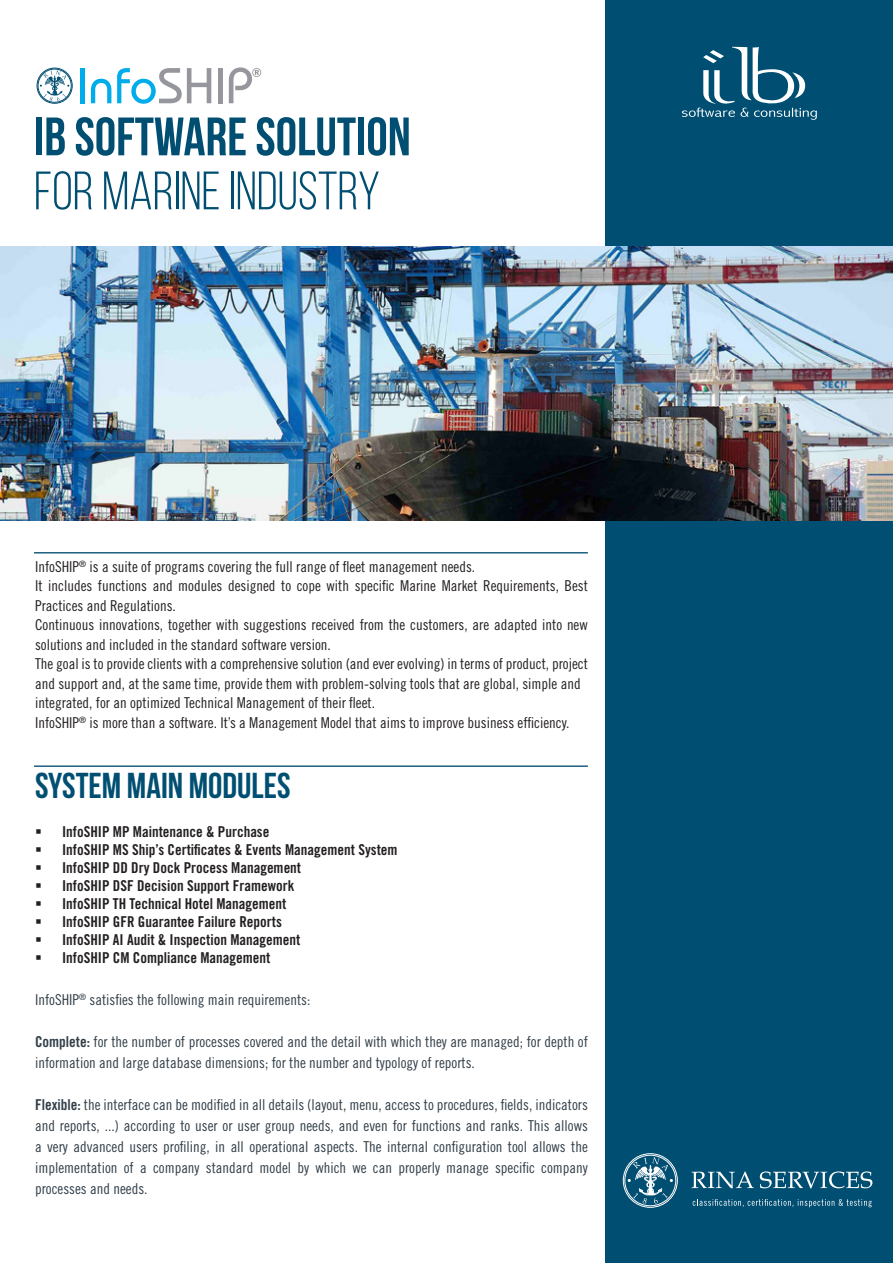
<style>
.page{position:relative;width:893px;height:1263px;background:#fff}
.page>*{position:absolute;margin:0;border:0;box-sizing:border-box;transform-origin:0 0}
.t1{font:54px "Bebas Neue";color:#004f72}
.t2{font:54px "Bebas Neue";color:#004e71}
.t3{font:36px "Bebas Neue";color:#004f72}
.t4{font:15px/19.5px "Trade Gothic LT Std Cn 18";color:#231f20}
.t5{font:15px/21px "Trade Gothic LT Std Cn 18";color:#313e48}
.t6{font:15px "Trade Gothic LT Std Bd Cn 20";color:#231f20}
.s1{font-family:"Trade Gothic LT Std Bd Cn 20"}
</style>
<div class="page">
<div style="left:605px;top:0;width:288px;height:1263px;background:#004e71"></div>
<img style="left:0;top:247px;width:893px;height:274px">
<hr style="left:34px;top:552px;width:554px;height:1px;background:#004e71">
<div style="left:623px;top:1153px;width:55px;height:55px;border:1px solid #fff;border-radius:50%"></div>
<div style="left:624px;top:1155px;width:52px;height:51px;border:1px solid #fff;border-radius:50%"></div>
<svg style="left:628px;top:1157px;width:45px;height:47px"></svg>
<svg style="left:692px;top:1171px;width:62px;height:17px"></svg>
<svg style="left:760px;top:1171px;width:112px;height:17px"></svg>
<svg style="left:693px;top:1199px;width:179px;height:8px"></svg>
<svg style="left:682px;top:47px;width:135px;height:73px"></svg>
<div style="left:80px;top:68px;width:5px;height:35px;background:#00adea"></div>
<svg style="left:91px;top:79px;width:20px;height:24px"></svg>
<svg style="left:117px;top:68px;width:94px;height:36px"></svg>
<div style="left:218px;top:68px;width:5px;height:35px;background:#95979c"></div>
<svg style="left:229px;top:67px;width:32px;height:36px"></svg>
<div style="left:37px;top:68px;width:35px;height:36px;border:1px solid #004e71;border-radius:50%"></div>
<div style="left:38px;top:69px;width:33px;height:34px;border:1px solid #004e71;border-radius:50%"></div>
<svg style="left:40px;top:70px;width:29px;height:31px"></svg>
<hr style="left:34px;top:765px;width:554px;height:2px;background:#004e71">
<p class="t1" style="left:34px;top:107px;width:378px">IB SOFTWARE SOLUTION</p>
<p class="t2" style="left:34px;top:162px;width:348px">FOR MARINE INDUSTRY</p>
<p class="t4" style="left:35px;top:556px;width:442px">InfoSHIP<sup>®</sup> is a suite of programs covering the full range of fleet management needs.</p>
<p class="t4" style="left:35px;top:576px;width:554px">It includes functions and modules designed to cope with specific Marine Market Requirements, Best<br>Practices and Regulations.</p>
<p class="t4" style="left:35px;top:615px;width:554px">Continuous innovations, together with suggestions received from the customers, are adapted into new solutions and included in the standard software version.</p>
<p class="t4" style="left:35px;top:654px;width:554px">The goal is to provide clients with a comprehensive solution (and ever evolving) in terms of product, project and support and, at the same time, provide them with problem-solving tools that are global, simple and</p>
<p class="t4" style="left:35px;top:693px;width:341px">integrated, for an optimized Technical Management of their fleet.</p>
<p class="t4" style="left:35px;top:712px;width:536px">InfoSHIP<sup>®</sup> is more than a software. It’s a Management Model that aims to improve business efficiency.</p>
<p class="t3" style="left:35px;top:766px;width:257px">SYSTEM MAIN MODULES</p>
<p class="t6" style="left:62px;top:822px;width:209px">InfoSHIP MP Maintenance &amp; Purchase</p>
<p class="t6" style="left:62px;top:840px;width:337px">InfoSHIP MS Ship’s Certificates &amp; Events Management System</p>
<p class="t6" style="left:62px;top:858px;width:241px">InfoSHIP DD Dry Dock Process Management</p>
<p class="t6" style="left:62px;top:876px;width:234px">InfoSHIP DSF Decision Support Framework</p>
<p class="t6" style="left:62px;top:894px;width:226px">InfoSHIP TH Technical Hotel Management</p>
<p class="t6" style="left:62px;top:912px;width:221px">InfoSHIP GFR Guarantee Failure Reports</p>
<p class="t6" style="left:62px;top:930px;width:240px">InfoSHIP AI Audit &amp; Inspection Management</p>
<p class="t6" style="left:62px;top:948px;width:210px">InfoSHIP CM Compliance Management</p>
<p class="t5" style="left:35px;top:989px;width:277px">InfoSHIP<sup>®</sup> satisfies the following main requirements:</p>
<p class="t5" style="left:35px;top:1031px;width:554px"><span class="s1">Complete:</span> for the number of processes covered and the detail with which they are managed; for depth of information and large database dimensions; for the number and typology of reports.</p>
<p class="t5" style="left:35px;top:1094px;width:554px;text-align:justify"><span class="s1">Flexible:</span> the interface can be modified in all details (layout, menu, access to procedures, fields, indicators and reports, ...) according to user or user group needs, and even for functions and ranks. This allows a very advanced users profiling, in all operational aspects. The internal configuration tool allows the implementation of a company standard model by which we can properly manage specific company processes and needs.</p>
</div>
